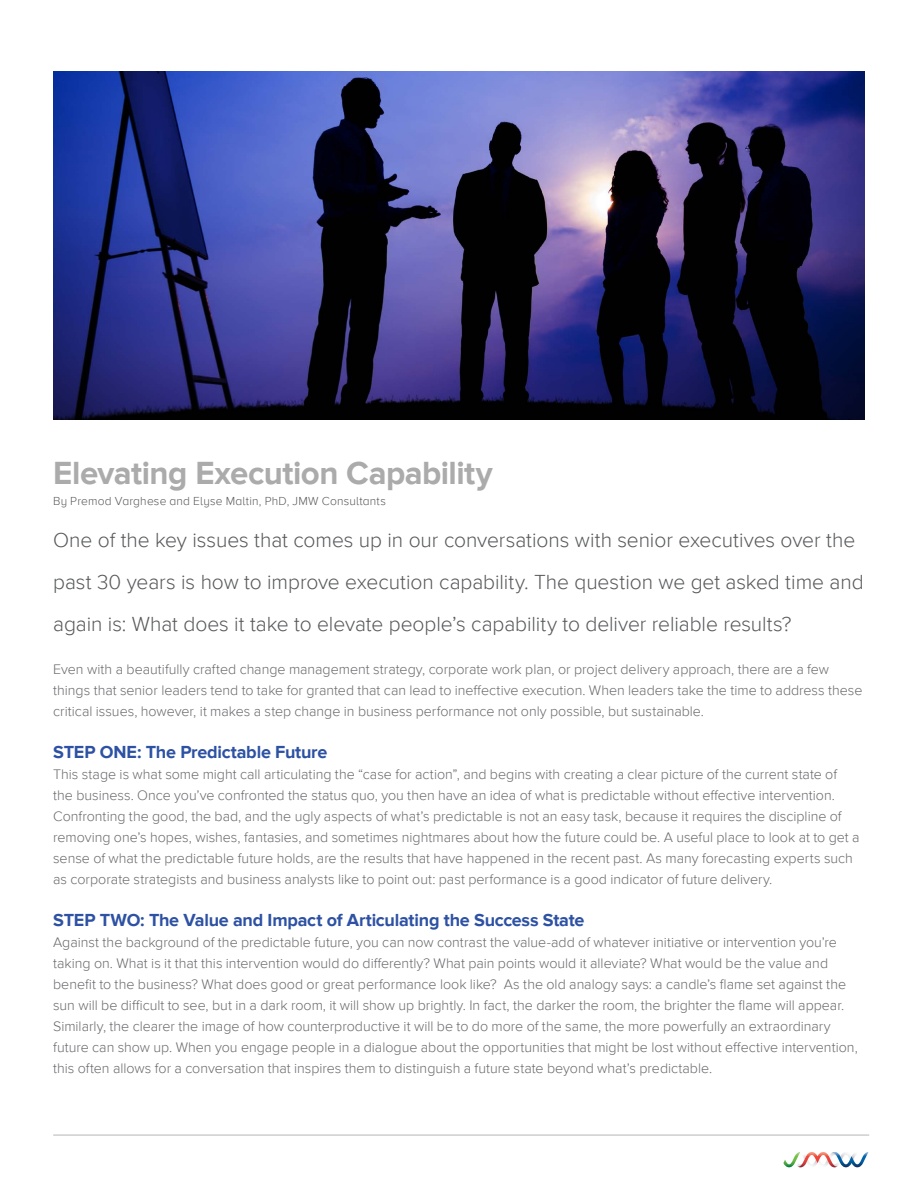
<style>
.page{position:relative;width:918px;height:1188px;background:#fff}
.page>*{position:absolute;margin:0;border:0;box-sizing:border-box;transform-origin:0 0}
.Front_page_descripti{font:700 33px "Proxima Nova";letter-spacing:-.015em;color:#acabac}
.Front_page_descripti-2{font:300 21px/42.2px "Proxima Nova";letter-spacing:-.005em;color:#57585a}
.Subhead_2{font:700 18px "Proxima Nova";letter-spacing:-.015em;color:#2d51a3}
.Body_copy{font:300 14.25px/21px "Proxima Nova";color:#69696c}
.Front_page_descripti-3{font:300 12px "Proxima Nova A";letter-spacing:.015em;color:#57585a}
</style>
<div class="page">
<svg style="left:783px;top:1152px;width:85px;height:15px"></svg>
<hr style="left:54px;top:1135px;width:815px;height:1px;background:#57585a">
<img style="left:53px;top:72px;width:812px;height:348px">
<p class="Front_page_descripti" style="left:53px;top:454px;width:441px">Elevating Execution Capability</p>
<p class="Front_page_descripti-3" style="left:53px;top:494px;width:334px">By Premod Varghese and Elyse Maltin, PhD, JMW Consultants</p>
<p class="Front_page_descripti-2" style="left:53px;top:519px;width:812px">One of the key issues that comes up in our conversations with senior executives over the past 30 years is how to improve execution capability. The question we get asked time and again is: What does it take to elevate people’s capability to deliver reliable results?</p>
<p class="Body_copy" style="left:53px;top:658px;width:811px">Even with a beautifully crafted change management strategy, corporate work plan, or project delivery approach, there are a few things that senior leaders tend to take for granted that can lead to ineffective execution. When leaders take the time to address these critical issues, however, it makes a step change in business performance not only possible, but sustainable.</p>
<p class="Subhead_2" style="left:53px;top:741px;width:276px">STEP ONE: The Predictable Future</p>
<p class="Body_copy" style="left:53px;top:764px;width:808px">This stage is what some might call articulating the “case for action”, and begins with creating a clear picture of the current state of the business. Once you’ve confronted the status quo, you then have an idea of what is predictable without effective intervention.<br>Confronting the good, the bad, and the ugly aspects of what’s predictable is not an easy task, because it requires the discipline of removing one’s hopes, wishes, fantasies, and sometimes nightmares about how the future could be. A useful place to look at to get a sense of what the predictable future holds, are the results that have happened in the recent past. As many forecasting experts such as corporate strategists and business analysts like to point out: past performance is a good indicator of future delivery.</p>
<p class="Subhead_2" style="left:53px;top:910px;width:533px">STEP TWO: The Value and Impact of Articulating the Success State</p>
<p class="Body_copy" style="left:53px;top:932px;width:806px">Against the background of the predictable future, you can now contrast the value-add of whatever initiative or intervention you’re taking on. What is it that this intervention would do differently? What pain points would it alleviate? What would be the value and benefit to the business? What does good or great performance look like? As the old analogy says: a candle’s flame set against the sun will be difficult to see, but in a dark room, it will show up brightly. In fact, the darker the room, the brighter the flame will appear.<br>Similarly, the clearer the image of how counterproductive it will be to do more of the same, the more powerfully an extraordinary future can show up. When you engage people in a dialogue about the opportunities that might be lost without effective intervention, this often allows for a conversation that inspires them to distinguish a future state beyond what’s predictable.</p>
</div>
